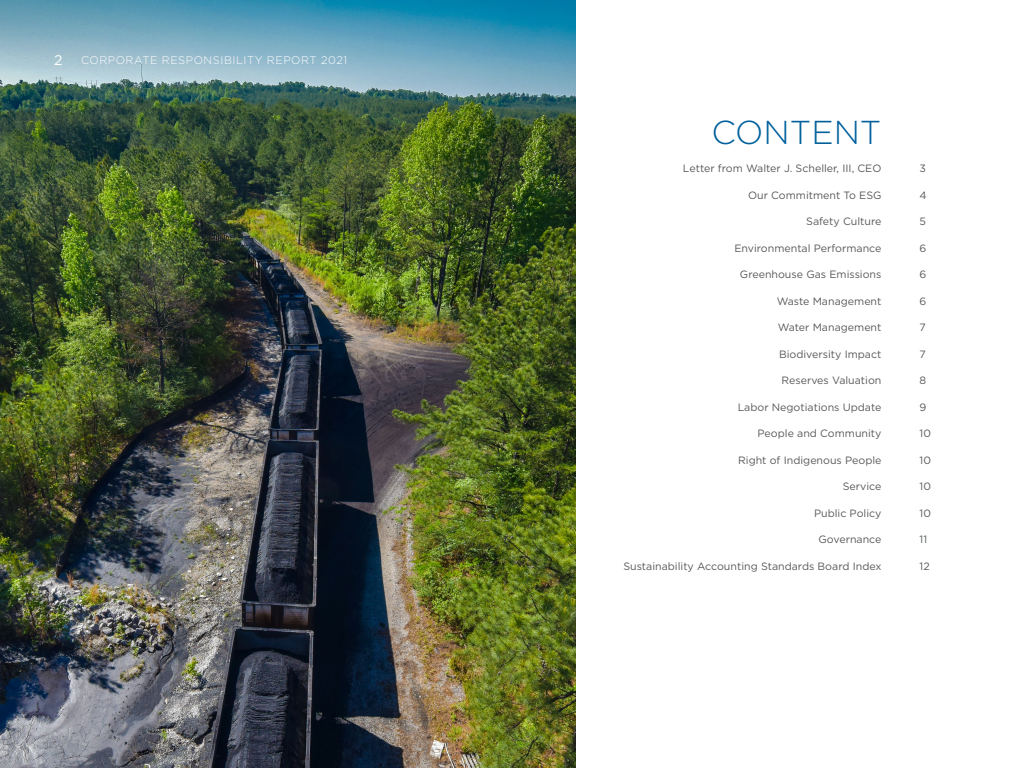
<style>
.page{position:relative;width:1024px;height:768px;background:#fff}
.page>*{position:absolute;margin:0;border:0;box-sizing:border-box;transform-origin:0 0}
.t1{font:300 33.1px "Gotham";color:#00609c}
.t2{font:14px "Gotham";color:#fff}
.t3{font:300 11px "Gotham";letter-spacing:.05em;color:#fff}
.t4{font:10.6px "Gotham";color:#58595b}
</style>
<div class="page">
<img style="left:0;top:0;width:575px;height:768px">
<h2 class="t2" style="left:54px;top:51px;width:10px">2</h2>
<p class="t3" style="left:81px;top:53px;width:268px">CORPORATE RESPONSIBILITY REPORT 2021</p>
<h1 class="t1" style="left:711px;top:111px;width:172px">CONTENT</h1>
<p class="t4" style="left:683px;top:162px;width:200px">Letter from Walter J. Scheller, III, CEO</p>
<p class="t4" style="left:748px;top:188px;width:135px">Our Commitment To ESG</p>
<p class="t4" style="left:806px;top:215px;width:77px">Safety Culture</p>
<p class="t4" style="left:734px;top:241px;width:149px">Environmental Performance</p>
<p class="t4" style="left:740px;top:268px;width:143px">Greenhouse Gas Emissions</p>
<p class="t4" style="left:777px;top:294px;width:106px">Waste Management</p>
<p class="t4" style="left:778px;top:321px;width:105px">Water Management</p>
<p class="t4" style="left:779px;top:347px;width:104px">Biodiversity Impact</p>
<p class="t4" style="left:782px;top:374px;width:101px">Reserves Valuation</p>
<p class="t4" style="left:738px;top:400px;width:145px">Labor Negotiations Update</p>
<p class="t4" style="left:758px;top:427px;width:125px">People and Community</p>
<p class="t4" style="left:738px;top:453px;width:145px">Right of Indigenous People</p>
<p class="t4" style="left:843px;top:480px;width:40px">Service</p>
<p class="t4" style="left:814px;top:506px;width:69px">Public Policy</p>
<p class="t4" style="left:819px;top:533px;width:64px">Governance</p>
<p class="t4" style="left:623px;top:559px;width:260px">Sustainability Accounting Standards Board Index</p>
<p class="t4" style="left:920px;top:162px;width:8px">3</p>
<p class="t4" style="left:920px;top:188px;width:9px">4</p>
<p class="t4" style="left:920px;top:215px;width:8px">5</p>
<p class="t4" style="left:920px;top:241px;width:8px">6</p>
<p class="t4" style="left:920px;top:268px;width:8px">6</p>
<p class="t4" style="left:920px;top:294px;width:8px">6</p>
<p class="t4" style="left:920px;top:321px;width:8px">7</p>
<p class="t4" style="left:920px;top:347px;width:8px">7</p>
<p class="t4" style="left:920px;top:374px;width:8px">8</p>
<p class="t4" style="left:920px;top:400px;width:8px">9</p>
<p class="t4" style="left:920px;top:427px;width:13px">10</p>
<p class="t4" style="left:920px;top:453px;width:13px">10</p>
<p class="t4" style="left:920px;top:480px;width:13px">10</p>
<p class="t4" style="left:920px;top:506px;width:13px">10</p>
<p class="t4" style="left:920px;top:533px;width:9px">11</p>
<p class="t4" style="left:920px;top:559px;width:12px">12</p>
</div>
